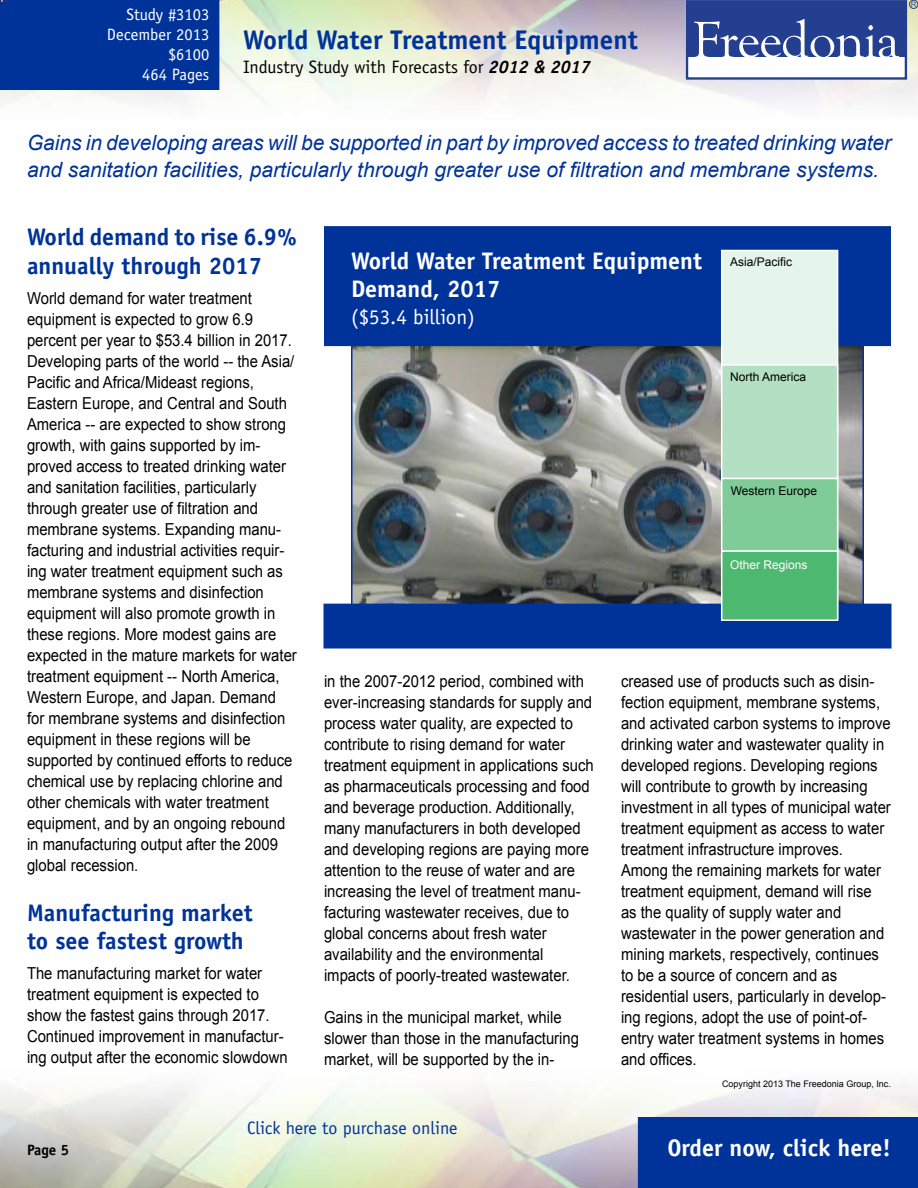
<style>
.page{position:relative;width:918px;height:1188px;background:#fff}
.page>*{position:absolute;margin:0;border:0;box-sizing:border-box;transform-origin:0 0}
.t1{font:700 27px "Officina Sans";color:#039}
.t2{font:700 24px/28.8px "Officina Sans";color:#039}
.t3{font:700 24px/28.8px "Officina Sans";color:#fff}
.t4{font:italic 21px/27px "Arial";color:#039}
.t5{font:21px "Officina Sans";color:#fff}
.t6{font:18px "Officina Sans";color:#000}
.t7{font:18px "Officina Sans";color:#039}
.t8{font:16.5px/21px "Arial";color:#000;scale:.9 1}
.t9{font:16.5px/19.8px "Officina Sans";color:#fff;text-align:right}
.t10{font:700 15px "Officina Sans";color:#000}
.t11{font:12px "Arial";color:#000}
.t12{font:12px "Arial";color:#fff}
.t13{font:9px "Arial";color:#000}
.s1{font-weight:700;font-style:italic}
</style>
<div class="page">
<div style="left:638px;top:1117px;width:280px;height:71px;background:#039"></div>
<div style="left:686px;top:0;width:221px;height:80px;border:2px solid #243e90"></div>
<div style="left:687px;top:1px;width:218px;height:56px;background:#243e90"></div>
<svg style="left:694px;top:19px;width:205px;height:38px"></svg>
<div style="left:909px;top:0;width:9px;height:9px;border:1px solid #243e90;border-radius:50%"></div>
<svg style="left:911px;top:2px;width:5px;height:5px"></svg>
<img style="left:354px;top:347px;width:507px;height:257px">
<div style="left:325px;top:227px;width:565px;height:118px;background:#039"></div>
<div style="left:324px;top:226px;width:567px;height:120px;border:2px solid #039"></div>
<div style="left:0;top:0;width:219px;height:90px;background:#039"></div>
<div style="left:324px;top:604px;width:567px;height:44px;background:#039"></div>
<div style="left:722px;top:250px;width:116px;height:369px;background:#e6f5eb"></div>
<div style="left:721px;top:250px;width:117px;height:370px;border:2px solid #fff"></div>
<div style="left:722px;top:365px;width:116px;height:113px;background:#b3e0c2"></div>
<div style="left:721px;top:364px;width:117px;height:115px;border:2px solid #fff"></div>
<div style="left:722px;top:478px;width:116px;height:73px;background:#80cc99"></div>
<div style="left:721px;top:478px;width:117px;height:74px;border:2px solid #fff"></div>
<div style="left:722px;top:551px;width:116px;height:69px;background:#4db870"></div>
<div style="left:721px;top:550px;width:117px;height:71px;border:2px solid #fff"></div>
<p class="t9" style="left:107px;top:5px;width:104px">Study #3103<br>December 2013 $6100<br>464 Pages</p>
<h1 class="t1" style="left:243px;top:23px;width:396px">World Water Treatment Equipment</h1>
<p class="t6" style="left:243px;top:57px;width:349px">Industry Study with Forecasts for <span class="s1">2012 &amp; 2017</span></p>
<p class="t4" style="left:27px;top:130px;width:866px">Gains in developing areas will be supported in part by improved access to treated drinking water and sanitation facilities, particularly through greater use of filtration and membrane systems.</p>
<h2 class="t2" style="left:27px;top:222px;width:272px">World demand to rise 6.9% annually through 2017</h2>
<p class="t8" style="left:27px;top:288px;width:301px">World demand for water treatment equipment is expected to grow 6.9 percent per year to $53.4 billion in 2017.<br>Developing parts of the world -- the Asia/ Pacific and Africa/Mideast regions, Eastern Europe, and Central and South America -- are expected to show strong growth, with gains supported by im&shy;proved access to treated drinking water and sanitation facilities, particularly through greater use of filtration and membrane systems. Expanding manu&shy;facturing and industrial activities requir&shy;ing water treatment equipment such as membrane systems and disinfection equipment will also promote growth in these regions. More modest gains are expected in the mature markets for water treatment equipment -- North America, Western Europe, and Japan. Demand for membrane systems and disinfection equipment in these regions will be supported by continued efforts to reduce chemical use by replacing chlorine and other chemicals with water treatment equipment, and by an ongoing rebound in manufacturing output after the 2009 global recession.</p>
<h2 class="t2" style="left:27px;top:898px;width:227px">Manufacturing market to see fastest growth</h2>
<p class="t8" style="left:27px;top:963px;width:291px">The manufacturing market for water treatment equipment is expected to show the fastest gains through 2017.<br>Continued improvement in manufactur&shy;ing output after the economic slowdown</p>
<h2 class="t3" style="left:351px;top:246px;width:353px">World Water Treatment Equipment<br>Demand, 2017</h2>
<p class="t5" style="left:351px;top:305px;width:126px">($53.4 billion)</p>
<p class="t11" style="left:730px;top:254px;width:64px">Asia/Pacific</p>
<p class="t11" style="left:730px;top:369px;width:78px">North America</p>
<p class="t11" style="left:731px;top:483px;width:88px">Western Europe</p>
<p class="t12" style="left:730px;top:557px;width:79px">Other Regions</p>
<p class="t8" style="left:324px;top:671px;width:301px">in the 2007-2012 period, combined with ever-increasing standards for supply and process water quality, are expected to contribute to rising demand for water treatment equipment in applications such as pharmaceuticals processing and food and beverage production. Additionally, many manufacturers in both developed and developing regions are paying more attention to the reuse of water and are increasing the level of treatment manu&shy;facturing wastewater receives, due to global concerns about fresh water availability and the environmental impacts of poorly-treated wastewater.</p>
<p class="t8" style="left:324px;top:1007px;width:285px">Gains in the municipal market, while slower than those in the manufacturing market, will be supported by the in-</p>
<p class="t8" style="left:621px;top:671px;width:301px">creased use of products such as disin&shy;fection equipment, membrane systems, and activated carbon systems to improve drinking water and wastewater quality in developed regions. Developing regions will contribute to growth by increasing investment in all types of municipal water treatment equipment as access to water treatment infrastructure improves.<br>Among the remaining markets for water treatment equipment, demand will rise as the quality of supply water and wastewater in the power generation and mining markets, respectively, continues to be a source of concern and as residential users, particularly in develop&shy;ing regions, adopt the use of point-of&shy;entry water treatment systems in homes and offices.</p>
<p class="t13" style="left:722px;top:1077px;width:170px">Copyright 2013 The Freedonia Group, Inc.</p>
<p class="t7" style="left:247px;top:1117px;width:212px">Click here to purchase online</p>
<p class="t10" style="left:27px;top:1140px;width:31px">Page</p>
<h2 class="t3" style="left:667px;top:1133px;width:225px">Order now, click here!</h2>
</div>
